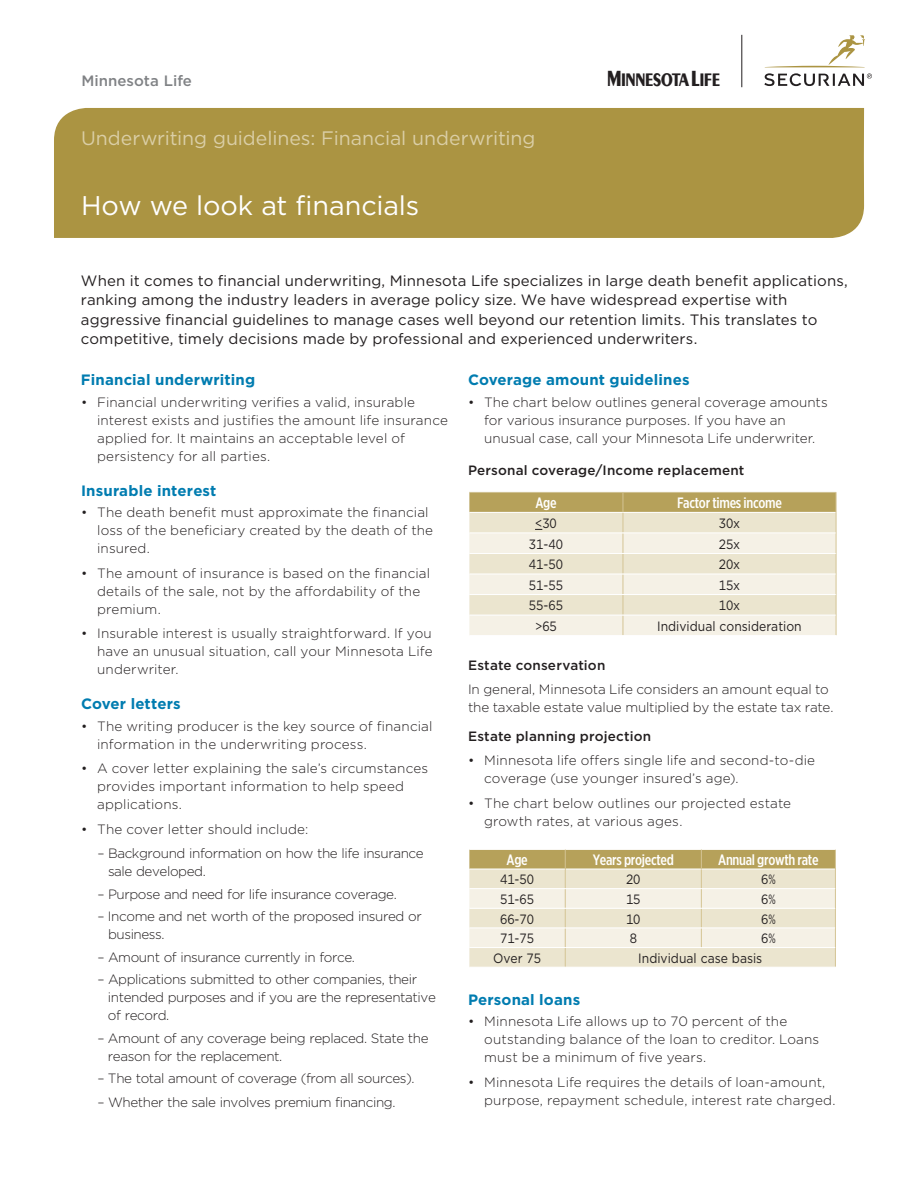
<style>
.page{position:relative;width:918px;height:1188px;background:#fff}
.page>*{position:absolute;margin:0;border:0;box-sizing:border-box;transform-origin:0 0}
.t1{font:27px "Gotham";letter-spacing:-.005em;color:#fff}
.t2{font:19.8px "Minnesota Life Postscript";color:#231f20}
.t3{font:19.5px "Gotham";letter-spacing:-.005em;color:#dacea6}
.t4{font:15px/19.5px "Gotham";letter-spacing:.005em;color:#231f20}
.t5{font:700 15px "Gotham";letter-spacing:.01em;color:#007cb0}
.t6{font:500 15px "Gotham X Narrow";letter-spacing:-.02em;color:#fff}
.t7{font:500 15px "Gotham";color:#808285}
.t8{font:300 13.5px/18px "Gotham";color:#231f20}
.t9{font:300 13.5px/18px "Gotham";letter-spacing:-.03em;color:#231f20}
.t10{font:13.5px "Gotham";color:#231f20;scale:.9 1}
.t11{font:500 13.5px "Gotham";letter-spacing:.015em;color:#231f20}
</style>
<div class="page">
<div style="left:54px;top:108px;width:810px;height:130px;background:#ab9442"></div>
<svg style="left:469px;top:492px;width:368px;height:143px;background:#e8e1ca"></svg>
<svg style="left:469px;top:849px;width:367px;height:118px;background:#e5dec4"></svg>
<hr style="left:469px;top:869px;width:96px;height:1px;background:#fff">
<hr style="left:469px;top:888px;width:96px;height:1px;background:#fff">
<hr style="left:565px;top:888px;width:136px;height:1px;background:#fff">
<hr style="left:701px;top:888px;width:134px;height:1px;background:#fff">
<hr style="left:469px;top:908px;width:96px;height:1px;background:#fff">
<hr style="left:565px;top:908px;width:136px;height:1px;background:#fff">
<hr style="left:701px;top:908px;width:134px;height:1px;background:#fff">
<hr style="left:469px;top:928px;width:96px;height:1px;background:#fff">
<hr style="left:565px;top:928px;width:136px;height:1px;background:#fff">
<hr style="left:701px;top:928px;width:134px;height:1px;background:#fff">
<hr style="left:469px;top:947px;width:96px;height:1px;background:#fff">
<hr style="left:565px;top:947px;width:136px;height:1px;background:#fff">
<hr style="left:701px;top:947px;width:134px;height:1px;background:#fff">
<hr style="left:742px;top:35px;width:1px;height:52px;background:#231f20">
<svg style="left:764px;top:73px;width:108px;height:13px"></svg>
<svg style="left:767px;top:35px;width:98px;height:32px"></svg>
<p class="t7" style="left:82px;top:71px;width:112px">Minnesota Life</p>
<h3 class="t3" style="left:81px;top:126px;width:456px">Underwriting guidelines: Financial underwriting</h3>
<h1 class="t1" style="left:81px;top:188px;width:340px">How we look at financials</h1>
<h2 class="t2" style="left:608px;top:71px;width:113px">m</h2>
<p class="t4" style="left:81px;top:270px;width:768px">When it comes to financial underwriting, Minnesota Life specializes in large death benefit applications, ranking among the industry leaders in average policy size. We have widespread expertise with aggressive financial guidelines to manage cases well beyond our retention limits. This translates to competitive, timely decisions made by professional and experienced underwriters.</p>
<p class="t5" style="left:81px;top:370px;width:176px">Financial underwriting</p>
<p class="t8" style="left:97px;top:393px;width:352px;text-indent:-16px">• Financial underwriting verifies a valid, insurable interest exists and justifies the amount life insurance applied for. It maintains an acceptable level of persistency for all parties.</p>
<p class="t5" style="left:81px;top:481px;width:137px">Insurable interest</p>
<p class="t8" style="left:97px;top:503px;width:337px;text-indent:-16px">• The death benefit must approximate the financial loss of the beneficiary created by the death of the insured.</p>
<p class="t8" style="left:97px;top:564px;width:334px;text-indent:-16px">• The amount of insurance is based on the financial details of the sale, not by the affordability of the premium.</p>
<p class="t8" style="left:97px;top:624px;width:337px;text-align:justify;text-indent:-16px">• Insurable interest is usually straightforward. If you have an unusual situation, call your Minnesota Life underwriter.</p>
<p class="t5" style="left:81px;top:694px;width:101px">Cover letters</p>
<p class="t8" style="left:97px;top:717px;width:337px;text-indent:-16px">• The writing producer is the key source of financial information in the underwriting process.</p>
<p class="t8" style="left:97px;top:759px;width:332px;text-indent:-16px">• A cover letter explaining the sale’s circumstances provides important information to help speed applications.</p>
<p class="t8" style="left:81px;top:820px;width:229px">• The cover letter should include:</p>
<p class="t9" style="left:108px;top:844px;width:317px;text-indent:-11px">– Background information on how the life insurance sale developed.</p>
<p class="t9" style="left:97px;top:885px;width:301px">– Purpose and need for life insurance coverage.</p>
<p class="t9" style="left:108px;top:907px;width:315px;text-indent:-11px">– Income and net worth of the proposed insured or business.</p>
<p class="t9" style="left:97px;top:948px;width:259px">– Amount of insurance currently in force.</p>
<p class="t9" style="left:108px;top:970px;width:329px;text-indent:-11px">– Applications submitted to other companies, their intended purposes and if you are the representative of record.</p>
<p class="t9" style="left:108px;top:1029px;width:322px;text-indent:-11px">– Amount of any coverage being replaced. State the reason for the replacement.</p>
<p class="t9" style="left:97px;top:1069px;width:319px">– The total amount of coverage (from all sources).</p>
<p class="t9" style="left:98px;top:1093px;width:299px">– Whether the sale involves premium financing.</p>
<p class="t5" style="left:468px;top:370px;width:223px">Coverage amount guidelines</p>
<p class="t8" style="left:484px;top:393px;width:345px;text-indent:-16px">• The chart below outlines general coverage amounts for various insurance purposes. If you have an unusual case, call your Minnesota Life underwriter.</p>
<p class="t11" style="left:468px;top:461px;width:278px">Personal coverage/Income replacement</p>
<p class="t6" style="left:535px;top:494px;width:23px">Age</p>
<p class="t6" style="left:677px;top:494px;width:106px">Factor times income</p>
<p class="t10" style="left:535px;top:515px;width:26px">&lt;30</p>
<p class="t10" style="left:719px;top:515px;width:25px">30x</p>
<p class="t10" style="left:529px;top:535px;width:39px">31-40</p>
<p class="t10" style="left:719px;top:535px;width:25px">25x</p>
<p class="t10" style="left:529px;top:556px;width:39px">41-50</p>
<p class="t10" style="left:719px;top:556px;width:25px">20x</p>
<p class="t10" style="left:529px;top:576px;width:39px">51-55</p>
<p class="t10" style="left:719px;top:576px;width:25px">15x</p>
<p class="t10" style="left:529px;top:597px;width:39px">55-65</p>
<p class="t10" style="left:719px;top:597px;width:25px">10x</p>
<p class="t10" style="left:535px;top:617px;width:26px">&gt;65</p>
<p class="t10" style="left:657px;top:617px;width:162px">Individual consideration</p>
<p class="t11" style="left:468px;top:656px;width:139px">Estate conservation</p>
<p class="t8" style="left:468px;top:680px;width:367px">In general, Minnesota Life considers an amount equal to the taxable estate value multiplied by the estate tax rate.</p>
<p class="t11" style="left:468px;top:727px;width:185px">Estate planning projection</p>
<p class="t8" style="left:484px;top:751px;width:332px;text-indent:-16px">• Minnesota life offers single life and second-to-die coverage (use younger insured’s age).</p>
<p class="t8" style="left:484px;top:794px;width:308px;text-indent:-16px">• The chart below outlines our projected estate growth rates, at various ages.</p>
<p class="t6" style="left:507px;top:851px;width:23px">Age</p>
<p class="t6" style="left:593px;top:851px;width:83px">Years projected</p>
<p class="t6" style="left:718px;top:851px;width:102px">Annual growth rate</p>
<p class="t10" style="left:500px;top:871px;width:39px">41-50</p>
<p class="t10" style="left:626px;top:871px;width:18px">20</p>
<p class="t10" style="left:761px;top:871px;width:18px">6%</p>
<p class="t10" style="left:500px;top:890px;width:39px">51-65</p>
<p class="t10" style="left:626px;top:890px;width:18px">15</p>
<p class="t10" style="left:761px;top:890px;width:18px">6%</p>
<p class="t10" style="left:500px;top:910px;width:39px">66-70</p>
<p class="t10" style="left:626px;top:910px;width:18px">10</p>
<p class="t10" style="left:761px;top:910px;width:18px">6%</p>
<p class="t10" style="left:500px;top:930px;width:39px">71-75</p>
<p class="t10" style="left:630px;top:930px;width:10px">8</p>
<p class="t10" style="left:761px;top:930px;width:18px">6%</p>
<p class="t10" style="left:493px;top:949px;width:55px">Over 75</p>
<p class="t10" style="left:638px;top:949px;width:139px">Individual case basis</p>
<p class="t5" style="left:468px;top:990px;width:114px">Personal loans</p>
<p class="t8" style="left:484px;top:1012px;width:337px;text-indent:-16px">• Minnesota Life allows up to 70 percent of the outstanding balance of the loan to creditor. Loans must be a minimum of five years.</p>
<p class="t8" style="left:484px;top:1073px;width:353px;text-indent:-16px">• Minnesota Life requires the details of loan-amount, purpose, repayment schedule, interest rate charged.</p>
</div>
